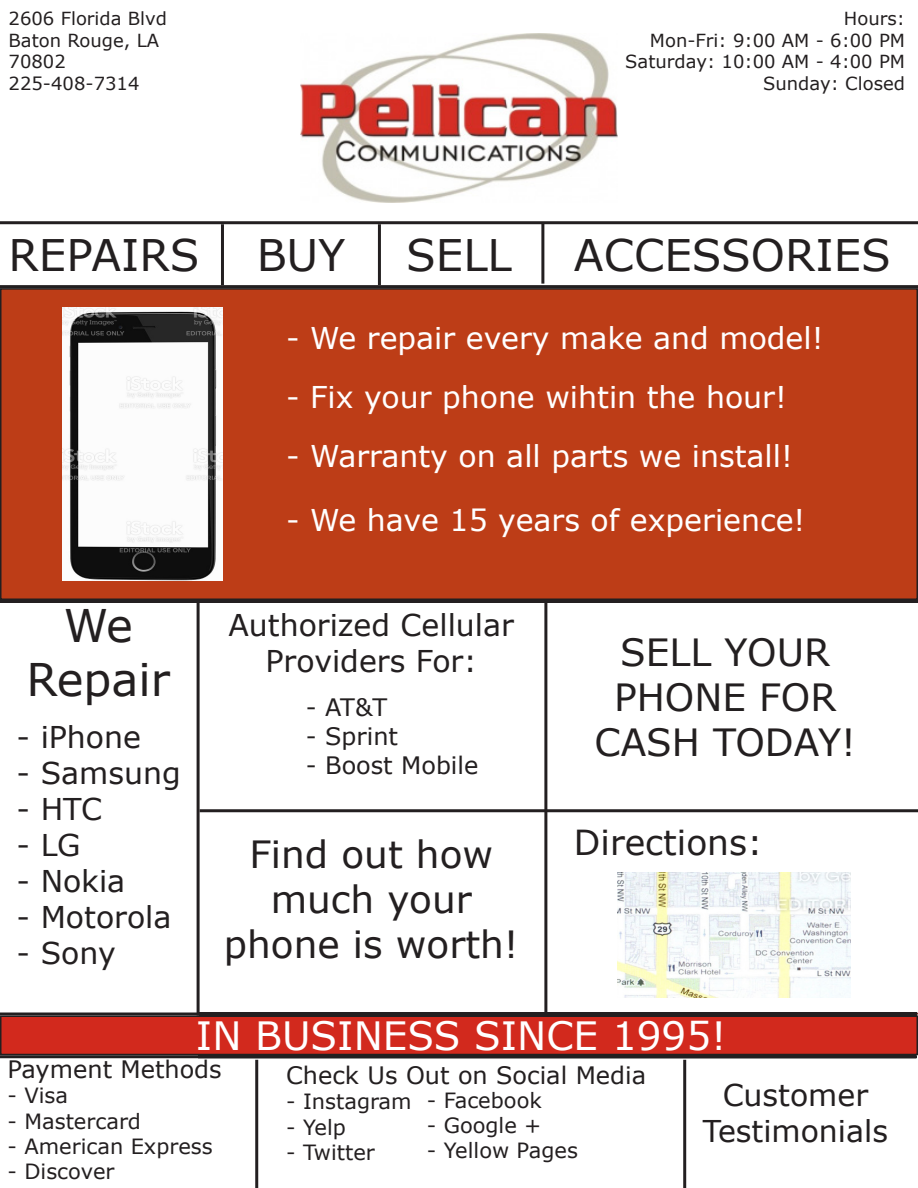
<style>
.page{position:relative;width:918px;height:1188px;background:#fff}
.page>*{position:absolute;margin:0;border:0;box-sizing:border-box;transform-origin:0 0}
.t1{font:45px "Verdana";color:#231f20}
.t2{font:43.5px "Verdana";color:#231f20}
.t3{font:39px "Verdana";color:#fff}
.t4{font:37.5px/45px "Verdana";color:#231f20;text-align:center}
.t5{font:34.5px "Verdana";color:#231f20}
.t6{font:30px "Verdana";color:#fff}
.t7{font:30px/36px "Verdana";color:#231f20;text-align:center}
.t8{font:24px "Verdana";color:#231f20}
.t9{font:21px "Verdana";color:#231f20}
.t10{font:18px/21.6px "Verdana";color:#231f20}
</style>
<div class="page">
<img style="left:301px;top:34px;width:316px;height:168px">
<hr style="left:0;top:221px;width:918px;height:3px;background:#231f20">
<hr style="left:0;top:285px;width:918px;height:3px;background:#231f20">
<hr style="left:0;top:600px;width:918px;height:3px;background:#231f20">
<div style="left:1px;top:289px;width:916px;height:310px;background:#bd3d17"></div>
<div style="left:0;top:288px;width:918px;height:312px;border:2px solid #231f20"></div>
<img style="left:63px;top:308px;width:159px;height:272px">
<hr style="left:0;top:1012px;width:917px;height:4px;background:#231f20">
<hr style="left:197px;top:603px;width:3px;height:413px;background:#231f20">
<hr style="left:221px;top:224px;width:3px;height:61px;background:#231f20">
<hr style="left:378px;top:224px;width:3px;height:61px;background:#231f20">
<hr style="left:541px;top:223px;width:3px;height:61px;background:#231f20">
<hr style="left:200px;top:809px;width:718px;height:3px;background:#231f20">
<hr style="left:544px;top:603px;width:3px;height:413px;background:#231f20">
<img style="left:617px;top:873px;width:233px;height:125px">
<hr style="left:0;top:1055px;width:916px;height:3px;background:#231f20">
<div style="left:1px;top:1016px;width:916px;height:39px;background:#d2291d"></div>
<div style="left:0;top:1016px;width:918px;height:39px;border:2px solid #231f20"></div>
<hr style="left:255px;top:1060px;width:3px;height:128px;background:#231f20">
<hr style="left:683px;top:1060px;width:3px;height:128px;background:#231f20">
<p class="t10" style="left:9px;top:7px;width:160px">2606 Florida Blvd</p>
<p class="t10" style="left:9px;top:29px;width:152px">Baton Rouge, LA<br>70802</p>
<p class="t10" style="left:9px;top:72px;width:132px">225-408-7314</p>
<p class="t10" style="left:844px;top:7px;width:63px">Hours:</p>
<p class="t10" style="left:650px;top:29px;width:257px">Mon-Fri: 9:00 AM - 6:00 PM</p>
<p class="t10" style="left:625px;top:51px;width:281px">Saturday: 10:00 AM - 4:00 PM</p>
<p class="t10" style="left:763px;top:72px;width:143px">Sunday: Closed</p>
<p class="t2" style="left:9px;top:226px;width:192px">REPAIRS</p>
<p class="t2" style="left:257px;top:226px;width:90px">BUY</p>
<p class="t2" style="left:406px;top:226px;width:107px">SELL</p>
<p class="t2" style="left:574px;top:226px;width:319px">ACCESSORIES</p>
<p class="t1" style="left:64px;top:595px;width:71px">We</p>
<p class="t1" style="left:26px;top:649px;width:145px">Repair</p>
<p class="t7" style="left:16px;top:719px;width:126px">- iPhone</p>
<p class="t7" style="left:16px;top:755px;width:166px">- Samsung</p>
<p class="t7" style="left:16px;top:791px;width:87px">- HTC</p>
<p class="t7" style="left:16px;top:827px;width:65px">- LG</p>
<p class="t7" style="left:16px;top:863px;width:110px">- Nokia</p>
<p class="t7" style="left:16px;top:899px;width:156px">- Motorola</p>
<p class="t7" style="left:16px;top:935px;width:101px">- Sony</p>
<p class="t6" style="left:286px;top:318px;width:539px">- We repair every make and model!</p>
<p class="t6" style="left:286px;top:377px;width:502px">- Fix your phone wihtin the hour!</p>
<p class="t6" style="left:286px;top:435px;width:508px">- Warranty on all parts we install!</p>
<p class="t6" style="left:286px;top:499px;width:521px">- We have 15 years of experience!</p>
<p class="t7" style="left:229px;top:607px;width:287px">Authorized Cellular<br>Providers For:</p>
<p class="t8" style="left:306px;top:691px;width:83px">- AT&amp;T</p>
<p class="t8" style="left:306px;top:720px;width:94px">- Sprint</p>
<p class="t8" style="left:306px;top:748px;width:174px">- Boost Mobile</p>
<p class="t4" style="left:595px;top:630px;width:263px">SELL YOUR<br>PHONE FOR<br>CASH TODAY!</p>
<p class="t4" style="left:224px;top:831px;width:296px">Find out how much your phone is worth!</p>
<p class="t5" style="left:574px;top:819px;width:190px">Directions:</p>
<p class="t3" style="left:196px;top:1009px;width:532px">IN BUSINESS SINCE 1995!</p>
<p class="t8" style="left:8px;top:1053px;width:216px">Payment Methods</p>
<p class="t9" style="left:8px;top:1081px;width:62px">- Visa</p>
<p class="t9" style="left:8px;top:1106px;width:135px">- Mastercard</p>
<p class="t9" style="left:8px;top:1132px;width:207px">- American Express</p>
<p class="t9" style="left:8px;top:1157px;width:109px">- Discover</p>
<p class="t8" style="left:286px;top:1059px;width:362px">Check Us Out on Social Media</p>
<p class="t9" style="left:286px;top:1087px;width:127px">- Instagram</p>
<p class="t9" style="left:286px;top:1112px;width:61px">- Yelp</p>
<p class="t9" style="left:286px;top:1138px;width:90px">- Twitter</p>
<p class="t7" style="left:703px;top:1077px;width:187px">Customer<br>Testimonials</p>
<p class="t9" style="left:427px;top:1086px;width:117px">- Facebook</p>
<p class="t9" style="left:427px;top:1111px;width:116px">- Google +</p>
<p class="t9" style="left:427px;top:1136px;width:153px">- Yellow Pages</p>
</div>
